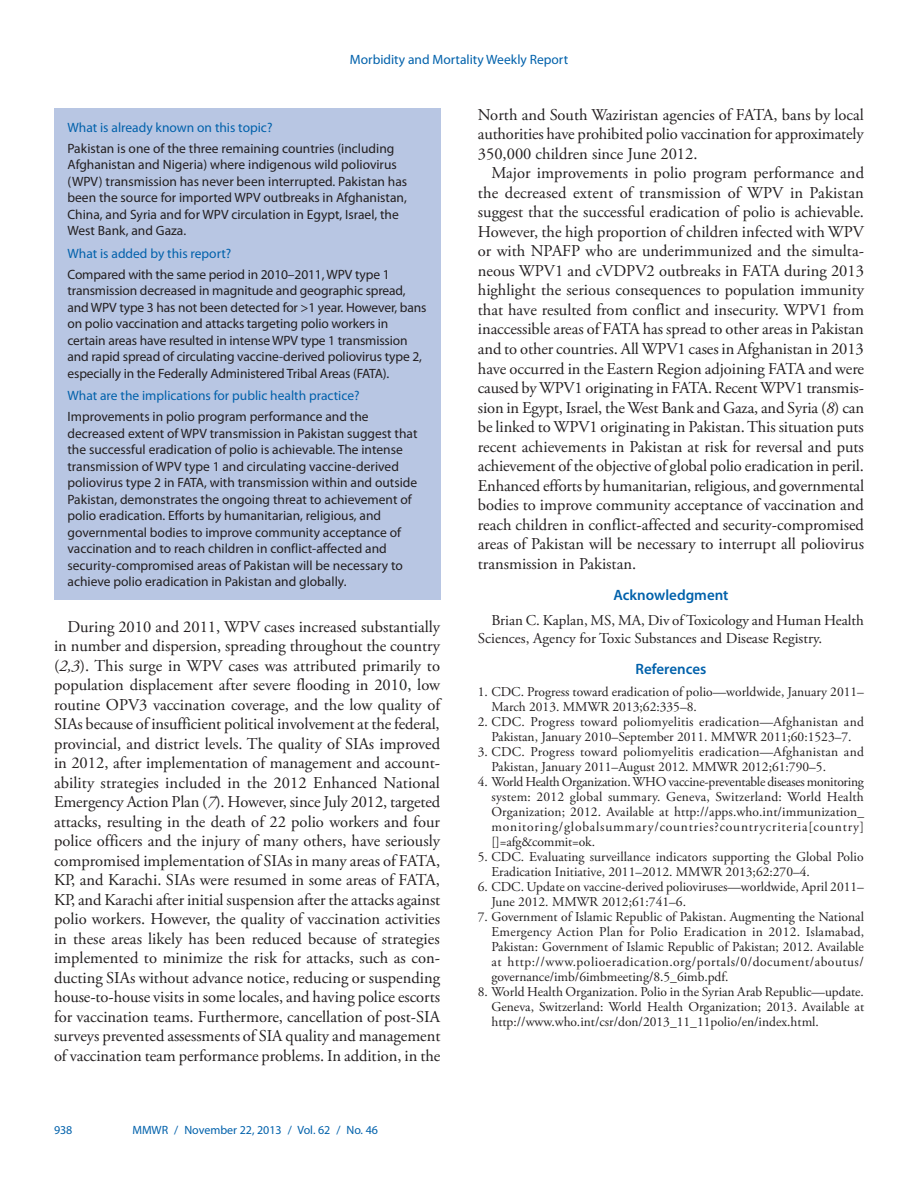
<style>
.page{position:relative;width:918px;height:1188px;background:#fff}
.page>*{position:absolute;margin:0;border:0;box-sizing:border-box;transform-origin:0 0}
.body_copy{font:16.5px/19.5px "Adobe Garamond Pro";letter-spacing:-.005em;color:#231f20;text-align:justify}
.acknowl_text{font:15px/18px "Adobe Garamond Pro";color:#231f20}
.headline3{font:600 15px "Myriad Pro";color:#0161ab}
.fb_answer{font:13.5px/16.5px "Myriad Pro";color:#231f20}
.reference_text_1-9{font:13.5px/15px "Adobe Garamond Pro";color:#231f20}
.reference_text_1-9-2{font:13.5px/15px "Adobe Garamond Pro";letter-spacing:.02em;color:#231f20;text-align:center}
.fb_question{font:13.5px "Myriad Pro";color:#0161ab}
.t1{font:12px "Myriad Pro";color:#0161ab}
.s1{font-style:italic}
</style>
<div class="page">
<div style="left:54px;top:108px;width:386px;height:492px;background:#b8c6e3"></div>
<p class="fb_question" style="left:350px;top:51px;width:220px">Morbidity and Mortality Weekly Report</p>
<p class="fb_question" style="left:68px;top:119px;width:206px">What is already known on this topic?</p>
<p class="fb_answer" style="left:68px;top:140px;width:341px">Pakistan is one of the three remaining countries (including Afghanistan and Nigeria) where indigenous wild poliovirus (WPV) transmission has never been interrupted. Pakistan has been the source for imported WPV outbreaks in Afghanistan, China, and Syria and for WPV circulation in Egypt, Israel, the West Bank, and Gaza.</p>
<p class="fb_question" style="left:68px;top:245px;width:165px">What is added by this report?</p>
<p class="fb_answer" style="left:68px;top:266px;width:361px">Compared with the same period in 2010–2011, WPV type 1 transmission decreased in magnitude and geographic spread, and WPV type 3 has not been detected for &gt;1 year. However, bans on polio vaccination and attacks targeting polio workers in certain areas have resulted in intense WPV type 1 transmission and rapid spread of circulating vaccine-derived poliovirus type 2, especially in the Federally Administered Tribal Areas (FATA).</p>
<p class="fb_question" style="left:68px;top:387px;width:294px">What are the implications for public health practice?</p>
<p class="fb_answer" style="left:68px;top:408px;width:352px">Improvements in polio program performance and the decreased extent of WPV transmission in Pakistan suggest that the successful eradication of polio is achievable. The intense transmission of WPV type 1 and circulating vaccine-derived poliovirus type 2 in FATA, with transmission within and outside Pakistan, demonstrates the ongoing threat to achievement of polio eradication. Efforts by humanitarian, religious, and governmental bodies to improve community acceptance of vaccination and to reach children in conflict-affected and security-compromised areas of Pakistan will be necessary to achieve polio eradication in Pakistan and globally.</p>
<p class="body_copy" style="left:54px;top:617px;width:388px;text-indent:13px">During 2010 and 2011, WPV cases increased substantially in number and dispersion, spreading throughout the country (<span class="s1">2,3</span>). This surge in WPV cases was attributed primarily to population displacement after severe flooding in 2010, low routine OPV3 vaccination coverage, and the low quality of SIAs because of insufficient political involvement at the federal, provincial, and district levels. The quality of SIAs improved in 2012, after implementation of management and account&shy;ability strategies included in the 2012 Enhanced National Emergency Action Plan (<span class="s1">7</span>). However, since July 2012, targeted attacks, resulting in the death of 22 polio workers and four police officers and the injury of many others, have seriously compromised implementation of SIAs in many areas of FATA, KP, and Karachi. SIAs were resumed in some areas of FATA, KP, and Karachi after initial suspension after the attacks against polio workers. However, the quality of vaccination activities in these areas likely has been reduced because of strategies implemented to minimize the risk for attacks, such as con&shy;ducting SIAs without advance notice, reducing or suspending house-to-house visits in some locales, and having police escorts for vaccination teams. Furthermore, cancellation of post-SIA surveys prevented assessments of SIA quality and management of vaccination team performance problems. In addition, in the</p>
<p class="t1" style="left:54px;top:1123px;width:20px">938</p>
<p class="t1" style="left:132px;top:1123px;width:247px">MMWR / November 22, 2013 / Vol. 62 / No. 46</p>
<p class="body_copy" style="left:478px;top:106px;width:388px">North and South Waziristan agencies of FATA, bans by local authorities have prohibited polio vaccination for approximately 350,000 children since June 2012.</p>
<p class="body_copy" style="left:478px;top:164px;width:388px;text-indent:13px">Major improvements in polio program performance and the decreased extent of transmission of WPV in Pakistan suggest that the successful eradication of polio is achievable.<br>However, the high proportion of children infected with WPV or with NPAFP who are underimmunized and the simulta&shy;neous WPV1 and cVDPV2 outbreaks in FATA during 2013 highlight the serious consequences to population immunity that have resulted from conflict and insecurity. WPV1 from inaccessible areas of FATA has spread to other areas in Pakistan and to other countries. All WPV1 cases in Afghanistan in 2013 have occurred in the Eastern Region adjoining FATA and were caused by WPV1 originating in FATA. Recent WPV1 transmis&shy;sion in Egypt, Israel, the West Bank and Gaza, and Syria (<span class="s1">8</span>) can be linked to WPV1 originating in Pakistan. This situation puts recent achievements in Pakistan at risk for reversal and puts achievement of the objective of global polio eradication in peril.<br>Enhanced efforts by humanitarian, religious, and governmental bodies to improve community acceptance of vaccination and reach children in conflict-affected and security-compromised areas of Pakistan will be necessary to interrupt all poliovirus transmission in Pakistan.</p>
<p class="headline3" style="left:613px;top:585px;width:117px">Acknowledgment</p>
<p class="acknowl_text" style="left:478px;top:611px;width:387px;text-indent:13px">Brian C. Kaplan, MS, MA, Div of Toxicology and Human Health<br>Sciences, Agency for Toxic Substances and Disease Registry.</p>
<p class="headline3" style="left:636px;top:660px;width:72px">References</p>
<p class="reference_text_1-9" style="left:491px;top:685px;width:374px;text-indent:-14px">1. CDC. Progress toward eradication of polio—worldwide, January 2011–<br>March 2013. MMWR 2013;62:335–8.</p>
<p class="reference_text_1-9-2" style="left:478px;top:715px;width:387px">2. CDC. Progress toward poliomyelitis eradication—Afghanistan and<br>Pakistan, January 2010–September 2011. MMWR 2011;60:1523–7.</p>
<p class="reference_text_1-9-2" style="left:491px;top:745px;width:374px;text-align:left;text-indent:-14px">3. CDC. Progress toward poliomyelitis eradication—Afghanistan and<br>Pakistan, January 2011–August 2012. MMWR 2012;61:790–5.</p>
<p class="reference_text_1-9" style="left:491px;top:775px;width:374px;text-align:justify;text-indent:-14px">4. World Health Organization. WHO vaccine-preventable diseases monitoring system: 2012 global summary. Geneva, Switzerland: World Health Organization; 2012. Available at http://apps.who.int/immunization_ monitoring/globalsummary/countries?countrycriteria[country] []=afg&amp;commit=ok.</p>
<p class="reference_text_1-9" style="left:491px;top:850px;width:374px;text-indent:-14px">5. CDC. Evaluating surveillance indicators supporting the Global Polio<br>Eradication Initiative, 2011–2012. MMWR 2013;62:270–4.</p>
<p class="reference_text_1-9" style="left:491px;top:880px;width:374px;text-indent:-14px">6. CDC. Update on vaccine-derived polioviruses—worldwide, April 2011–<br>June 2012. MMWR 2012;61:741–6.</p>
<p class="reference_text_1-9" style="left:491px;top:910px;width:374px;text-align:justify;text-indent:-14px">7. Government of Islamic Republic of Pakistan. Augmenting the National Emergency Action Plan for Polio Eradication in 2012. Islamabad, Pakistan: Government of Islamic Republic of Pakistan; 2012. Available at http://www.polioeradication.org/portals/0/document/aboutus/ governance/imb/6imbmeeting/8.5_6imb.pdf.</p>
<p class="reference_text_1-9" style="left:491px;top:985px;width:374px;text-align:justify;text-indent:-14px">8. World Health Organization. Polio in the Syrian Arab Republic—update.<br>Geneva, Switzerland: World Health Organization; 2013. Available at http://www.who.int/csr/don/2013_11_11polio/en/index.html.</p>
</div>
